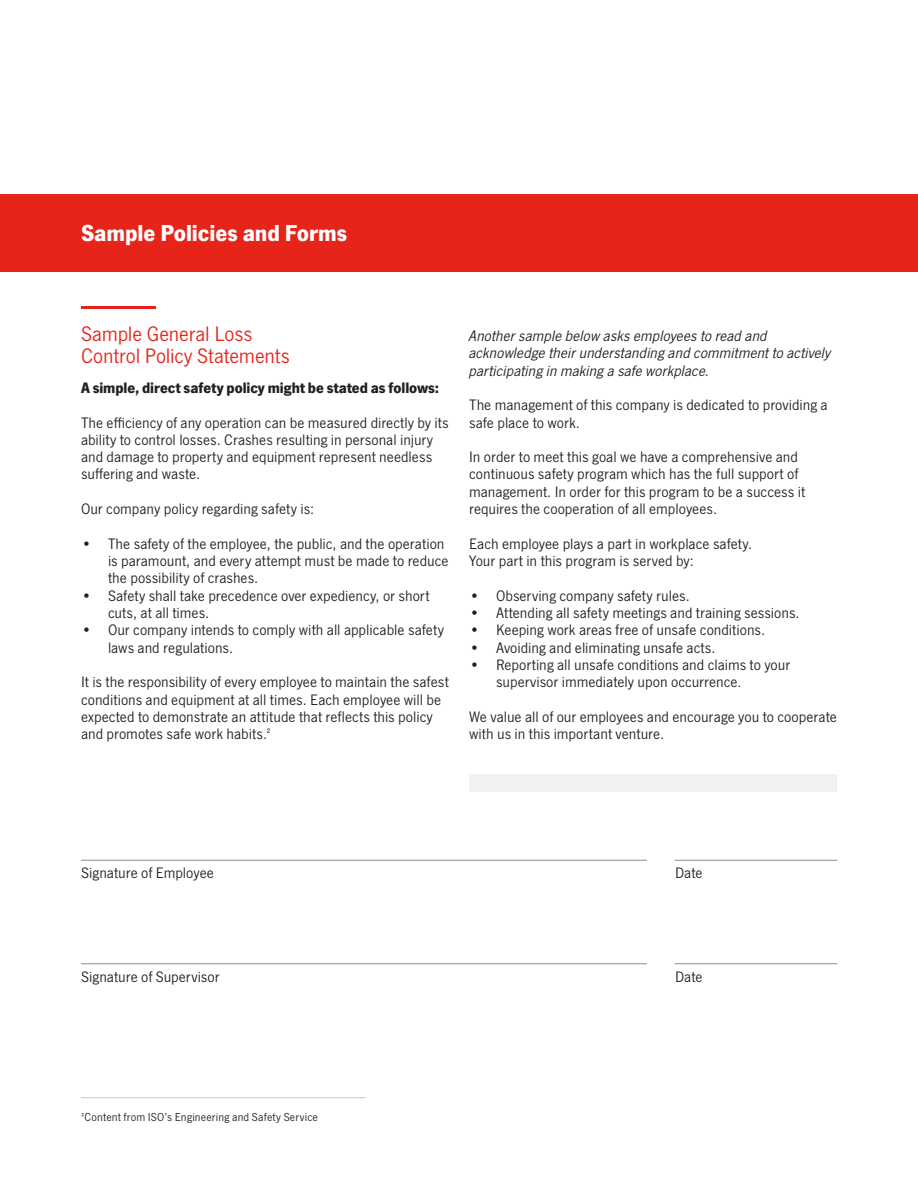
<style>
.page{position:relative;width:918px;height:1188px;background:#fff}
.page>*{position:absolute;margin:0;border:0;box-sizing:border-box;transform-origin:0 0}
.headline_-_small{font:700 24px "SF News Gothic";color:#fff}
.subhead_-_medium_-_r{font:21.75px/22.5px "SF News Gothic";letter-spacing:-.01em;color:#e72419}
.body{font:15.75px/17.2px "SF News Gothic";color:#231f20}
.body-2{font:italic 15.75px/17.2px "SF News Gothic";letter-spacing:-.005em;color:#231f20}
.subhead_-_small_-_bo{font:700 15.75px "SF News Gothic";letter-spacing:-.005em;color:#231f20}
.body-3{font:12px "SF News Gothic";letter-spacing:.01em;color:#231f20}
</style>
<div class="page">
<div style="left:0;top:194px;width:918px;height:78px;background:#e72419"></div>
<hr style="left:81px;top:306px;width:75px;height:2px;background:#e72419">
<div style="left:469px;top:774px;width:368px;height:17px;background:#f3f0f1"></div>
<hr style="left:81px;top:860px;width:566px;height:1px;background:#8a8c8f">
<hr style="left:81px;top:963px;width:566px;height:1px;background:#8a8c8f">
<hr style="left:675px;top:860px;width:162px;height:1px;background:#8a8c8f">
<hr style="left:675px;top:963px;width:162px;height:1px;background:#8a8c8f">
<hr style="left:81px;top:1097px;width:285px;height:1px;background:#c7c8ca">
<p class="headline_-_small" style="left:81px;top:219px;width:268px">Sample Policies and Forms</p>
<p class="subhead_-_medium_-_r" style="left:81px;top:323px;width:210px">Sample General Loss<br>Control Policy Statements</p>
<p class="subhead_-_small_-_bo" style="left:81px;top:378px;width:360px">A simple, direct safety policy might be stated as follows:</p>
<p class="body" style="left:81px;top:414px;width:369px">The efficiency of any operation can be measured directly by its ability to control losses. Crashes resulting in personal injury and damage to property and equipment represent needless suffering and waste.</p>
<p class="body" style="left:81px;top:501px;width:235px">Our company policy regarding safety is:</p>
<p class="body" style="left:108px;top:535px;width:342px;text-indent:-27px">• The safety of the employee, the public, and the operation is paramount, and every attempt must be made to reduce the possibility of crashes.</p>
<p class="body" style="left:108px;top:587px;width:323px;text-indent:-27px">• Safety shall take precedence over expediency, or short cuts, at all times.</p>
<p class="body" style="left:108px;top:622px;width:337px;text-indent:-27px">• Our company intends to comply with all applicable safety laws and regulations.</p>
<p class="body" style="left:81px;top:674px;width:369px">It is the responsibility of every employee to maintain the safest conditions and equipment at all times. Each employee will be expected to demonstrate an attitude that reflects this policy and promotes safe work habits.2</p>
<p class="body-2" style="left:469px;top:327px;width:363px">Another sample below asks employees to read and acknowledge their understanding and commitment to actively participating in making a safe workplace.</p>
<p class="body" style="left:469px;top:397px;width:360px">The management of this company is dedicated to providing a safe place to work.</p>
<p class="body" style="left:469px;top:448px;width:338px">In order to meet this goal we have a comprehensive and continuous safety program which has the full support of management. In order for this program to be a success it requires the cooperation of all employees.</p>
<p class="body" style="left:469px;top:535px;width:285px">Each employee plays a part in workplace safety.<br>Your part in this program is served by:</p>
<p class="body" style="left:469px;top:587px;width:222px">• Observing company safety rules.</p>
<p class="body" style="left:469px;top:604px;width:332px">• Attending all safety meetings and training sessions.</p>
<p class="body" style="left:469px;top:622px;width:298px">• Keeping work areas free of unsafe conditions.</p>
<p class="body" style="left:469px;top:639px;width:248px">• Avoiding and eliminating unsafe acts.</p>
<p class="body" style="left:496px;top:656px;width:296px;text-indent:-27px">• Reporting all unsafe conditions and claims to your supervisor immediately upon occurrence.</p>
<p class="body" style="left:469px;top:708px;width:369px">We value all of our employees and encourage you to cooperate with us in this important venture.</p>
<p class="body" style="left:81px;top:864px;width:134px">Signature of Employee</p>
<p class="body" style="left:81px;top:968px;width:140px">Signature of Supervisor</p>
<p class="body" style="left:675px;top:864px;width:29px">Date</p>
<p class="body" style="left:675px;top:968px;width:29px">Date</p>
<p class="body-3" style="left:81px;top:1110px;width:239px">2Content from ISO’s Engineering and Safety Service</p>
</div>
